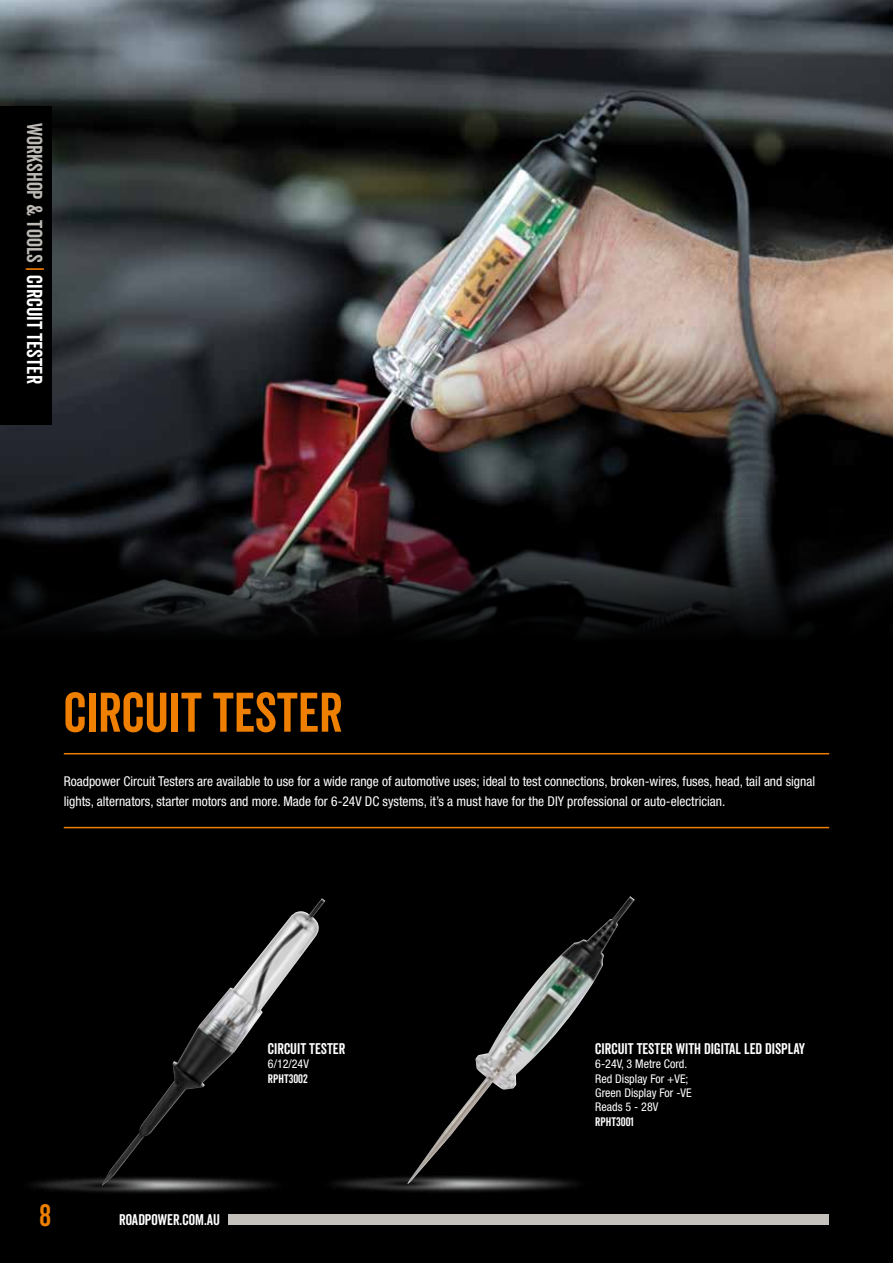
<style>
.page{position:relative;width:893px;height:1263px;background:#000}
.page>*{position:absolute;margin:0;border:0;box-sizing:border-box;transform-origin:0 0}
.t1{font:54px "Veneer Clean";color:#ee7f00}
.t2{font:30px "Veneer Clean";color:#ee7f00}
.t3{font:21px "Veneer Clean";color:#bdb9b5}
.t4{font:15px "Veneer Clean";color:#fff}
.t5{font:condensed 13.5px/19.2px "Helvetica Neue";color:#fff}
.t6{font:condensed 12px/14.4px "Helvetica Neue";color:#fff}
.t7{font:12px "Veneer Clean";color:#fff}
.s1{color:#ee7f00}
.s2{color:#fff}
</style>
<div class="page">
<img style="left:0;top:0;width:893px;height:635px">
<hr style="left:64px;top:753px;width:765px;height:1px;background:#ee7f00">
<hr style="left:64px;top:827px;width:765px;height:1px;background:#ee7f00">
<img style="left:333px;top:1180px;width:244px;height:12px">
<img style="left:350px;top:1177px;width:111px;height:15px">
<img style="left:407px;top:896px;width:228px;height:288px">
<img style="left:32px;top:1181px;width:240px;height:12px">
<img style="left:48px;top:1178px;width:112px;height:15px">
<img style="left:102px;top:898px;width:223px;height:288px">
<div style="left:228px;top:1214px;width:601px;height:11px;background:#c4c0bc"></div>
<div style="left:0;top:106px;width:51px;height:319px;background:#000"></div>
<h3 class="t3" style="left:47px;top:123px;width:262px;rotate:90deg">WORKSHOP &amp; TOOLS <span class="s1">|</span> <span class="s2">CIRCUIT TESTER</span></h3>
<h1 class="t1" style="left:64px;top:680px;width:43px">CIRCUIT</h1>
<h1 class="t1" style="left:213px;top:680px;width:23px">TESTER</h1>
<p class="t5" style="left:64px;top:772px;width:753px">Roadpower Circuit Testers are available to use for a wide range of automotive uses; ideal to test connections, broken-wires, fuses, head, tail and signal lights, alternators, starter motors and more. Made for 6-24V DC systems, it’s a must have for the DIY professional or auto-electrician.</p>
<p class="t4" style="left:268px;top:1039px;width:79px">CIRCUIT TESTER</p>
<p class="t6" style="left:268px;top:1057px;width:43px">6/12/24V</p>
<p class="t7" style="left:268px;top:1071px;width:42px">RPHT3002</p>
<p class="t4" style="left:595px;top:1039px;width:211px">CIRCUIT TESTER WITH DIGITAL LED DISPLAY</p>
<p class="t6" style="left:595px;top:1057px;width:98px">6-24V, 3 Metre Cord.<br>Red Display For +VE;<br>Green Display For -VE<br>Reads 5 - 28V</p>
<p class="t7" style="left:595px;top:1114px;width:40px">RPHT3001</p>
<h2 class="t2" style="left:39px;top:1197px;width:13px">8</h2>
<p class="t4" style="left:119px;top:1210px;width:102px">ROADPOWER.COM.AU</p>
</div>
